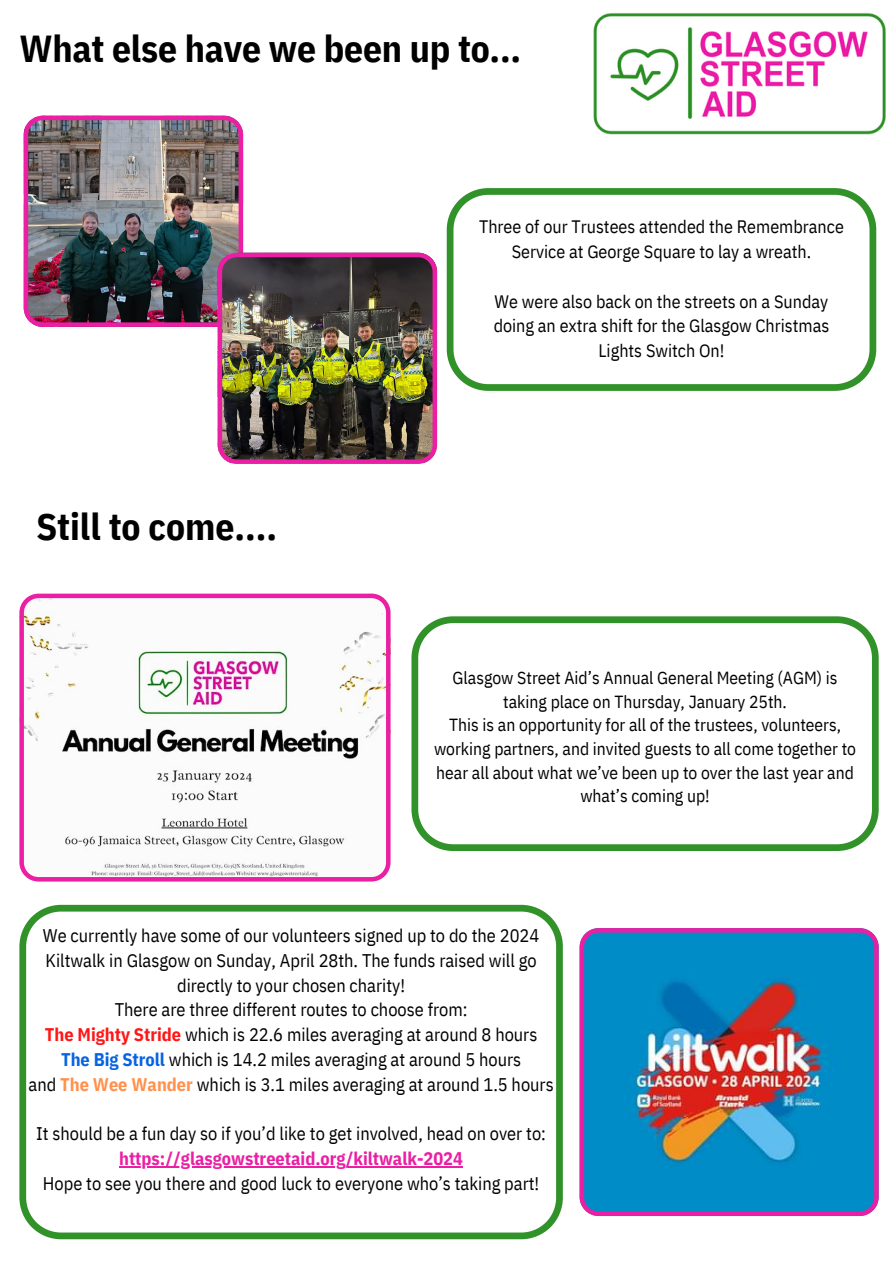
<style>
.page{position:relative;width:893px;height:1264px;background:#fff}
.page>*{position:absolute;margin:0;border:0;box-sizing:border-box;transform-origin:0 0}
.t1{font:700 37.5px "IBM Plex Sans Cond";letter-spacing:-.005em;color:#000}
.t2{font:18.3px/24.8px "IBM Plex Sans Cond";color:#000;text-align:center}
.t3{font:700 18.3px "IBM Plex Sans Cond";color:#ea1fa3}
.t4{font:18px/24.8px "IBM Plex Sans Cond";color:#000;text-align:center}
.t5{font:17.55px/23.7px "IBM Plex Sans Cond";color:#000;text-align:center}
.s1{font-weight:700;color:#ff1616}
.s2{font-weight:700;color:#0763e2}
.s3{font-weight:700;color:#ff914d}
</style>
<div class="page">
<img style="left:593px;top:13px;width:292px;height:121px">
<svg style="left:446px;top:188px;width:430px;height:202px"></svg>
<svg style="left:19px;top:904px;width:544px;height:335px"></svg>
<img style="left:24px;top:116px;width:219px;height:211px">
<img style="left:218px;top:253px;width:219px;height:211px">
<img style="left:579px;top:928px;width:299px;height:287px">
<svg style="left:411px;top:616px;width:467px;height:235px"></svg>
<svg style="left:19px;top:593px;width:371px;height:288px"></svg>
<hr style="left:119px;top:1165px;width:344px;height:2px;background:#ea1fa3">
<p class="t1" style="left:19px;top:23px;width:503px">What else have we been up to...</p>
<p class="t1" style="left:36px;top:501px;width:242px">Still to come....</p>
<p class="t4" style="left:479px;top:214px;width:366px">Three of our Trustees attended the Remembrance<br>Service at George Square to lay a wreath.</p>
<h1 class="t4" style="left:493px;top:288px;width:337px">We were also back on the streets on a Sunday doing an extra shift for the Glasgow Christmas<br>Lights Switch On!</h1>
<p class="t5" style="left:452px;top:665px;width:386px">Glasgow Street Aid’s Annual General Meeting (AGM) is taking place on Thursday, January 25th.</p>
<p class="t5" style="left:434px;top:713px;width:423px">This is an opportunity for all of the trustees, volunteers, working partners, and invited guests to all come together to hear all about what we’ve been up to over the last year and what’s coming up!</p>
<p class="t2" style="left:43px;top:922px;width:498px">We currently have some of our volunteers signed up to do the 2024<br>Kiltwalk in Glasgow on Sunday, April 28th. The funds raised will go directly to your chosen charity!</p>
<p class="t2" style="left:115px;top:997px;width:354px">There are three different routes to choose from:</p>
<p class="t2" style="left:45px;top:1021px;width:494px"><span class="s1">The Mighty Stride</span> which is 22.6 miles averaging at around 8 hours</p>
<p class="t2" style="left:61px;top:1046px;width:461px"><span class="s2">The Big Stroll</span> which is 14.2 miles averaging at around 5 hours</p>
<p class="t2" style="left:29px;top:1071px;width:526px">and <span class="s3">The Wee Wander</span> which is 3.1 miles averaging at around 1.5 hours</p>
<p class="t2" style="left:36px;top:1120px;width:511px">It should be a fun day so if you’d like to get involved, head on over to:</p>
<p class="t3" style="left:119px;top:1146px;width:345px">https://glasgowstreetaid.org/kiltwalk-2024</p>
<p class="t2" style="left:43px;top:1170px;width:498px">Hope to see you there and good luck to everyone who’s taking part!</p>
</div>
